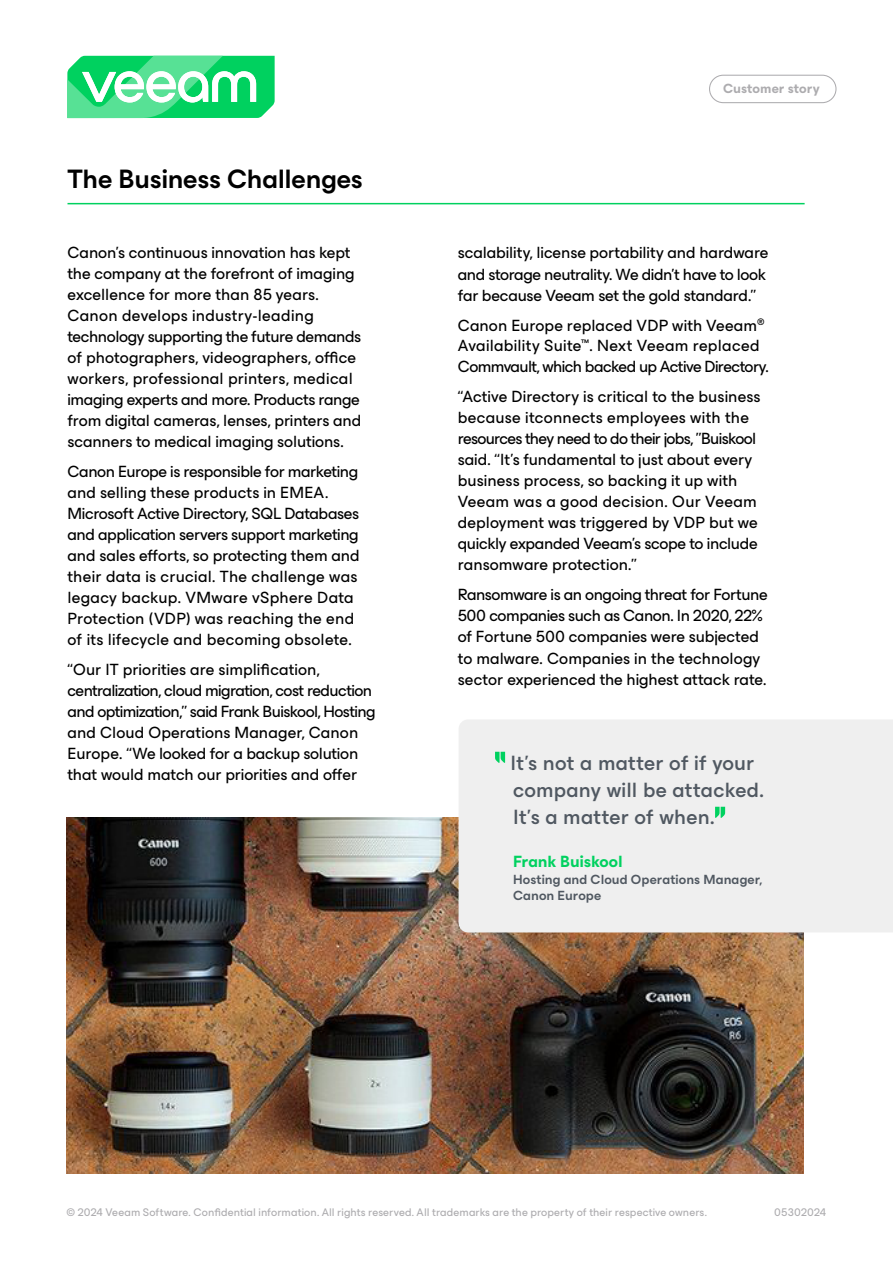
<style>
.page{position:relative;width:893px;height:1263px;background:#fff}
.page>*{position:absolute;margin:0;border:0;box-sizing:border-box;transform-origin:0 0}
.t1{font:600 27px "ES Build Neutral";letter-spacing:-.005em;color:#000}
.t2{font:500 21px/27px "ES Build Neutral";letter-spacing:.01em;color:#505861}
.t3{font:16.5px/21px "ES Build Neutral";letter-spacing:-.005em;color:#000}
.t4{font:700 16.5px "ES Build Neutral";letter-spacing:-.005em;color:#00d15f}
.t5{font:600 13.5px/16.5px "ES Build Neutral";letter-spacing:.005em;color:#505861}
.t6{font:700 13.5px "ES Build Neutral";letter-spacing:.005em;color:#adacaf}
.t7{font:11.25px "ES Build Neutral";letter-spacing:.01em;color:#adacaf}
</style>
<div class="page">
<div style="left:709px;top:75px;width:127px;height:28px;border:1px solid #adacaf;border-radius:14px"></div>
<svg style="left:67px;top:56px;width:208px;height:62px"></svg>
<img style="left:67px;top:818px;width:737px;height:355px">
<hr style="left:68px;top:203px;width:737px;height:1px;background:#00d15f">
<div style="left:459px;top:720px;width:434px;height:212px;background:#efefef"></div>
<svg style="left:495px;top:752px;width:10px;height:11px"></svg>
<svg style="left:715px;top:807px;width:10px;height:11px"></svg>
<h1 class="t1" style="left:68px;top:157px;width:297px">The Business Challenges</h1>
<p class="t3" style="left:68px;top:240px;width:295px">Canon’s continuous innovation has kept the company at the forefront of imaging excellence for more than 85 years.<br>Canon develops industry-leading technology supporting the future demands of photographers, videographers, office workers, professional printers, medical imaging experts and more. Products range from digital cameras, lenses, printers and scanners to medical imaging solutions.</p>
<p class="t3" style="left:68px;top:459px;width:294px">Canon Europe is responsible for marketing and selling these products in EMEA.<br>Microsoft Active Directory, SQL Databases and application servers support marketing and sales efforts, so protecting them and their data is crucial. The challenge was legacy backup. VMware vSphere Data Protection (VDP) was reaching the end of its lifecycle and becoming obsolete.</p>
<p class="t3" style="left:68px;top:657px;width:310px">“Our IT priorities are simplification, centralization, cloud migration, cost reduction and optimization,” said Frank Buiskool, Hosting and Cloud Operations Manager, Canon Europe. “We looked for a backup solution that would match our priorities and offer</p>
<p class="t6" style="left:723px;top:78px;width:98px">Customer story</p>
<p class="t3" style="left:458px;top:241px;width:312px">scalability, license portability and hardware and storage neutrality. We didn’t have to look far because Veeam set the gold standard.”</p>
<p class="t3" style="left:458px;top:313px;width:313px">Canon Europe replaced VDP with Veeam<sup>®<br></sup>Availability Suite<sup>™</sup>. Next Veeam replaced<br>Commvault, which backed up Active Directory.</p>
<p class="t3" style="left:458px;top:385px;width:304px">“Active Directory is critical to the business because itconnects employees with the resources they need to do their jobs, ”Buiskool said. “It’s fundamental to just about every business process, so backing it up with Veeam was a good decision. Our Veeam deployment was triggered by VDP but we quickly expanded Veeam’s scope to include ransomware protection.”</p>
<p class="t3" style="left:458px;top:583px;width:311px">Ransomware is an ongoing threat for Fortune 500 companies such as Canon. In 2020, 22% of Fortune 500 companies were subjected to malware. Companies in the technology sector experienced the highest attack rate.</p>
<p class="t2" style="left:511px;top:747px;width:255px">It’s not a matter of if your company will be attacked.<br>It’s a matter of when.</p>
<p class="t4" style="left:513px;top:848px;width:111px">Frank Buiskool</p>
<p class="t5" style="left:513px;top:869px;width:251px">Hosting and Cloud Operations Manager,<br>Canon Europe</p>
<p class="t7" style="left:66px;top:1204px;width:642px">© 2024 Veeam Software. Confidential information. All rights reserved. All trademarks are the property of their respective owners.</p>
<p class="t7" style="left:774px;top:1204px;width:54px">05302024</p>
</div>
